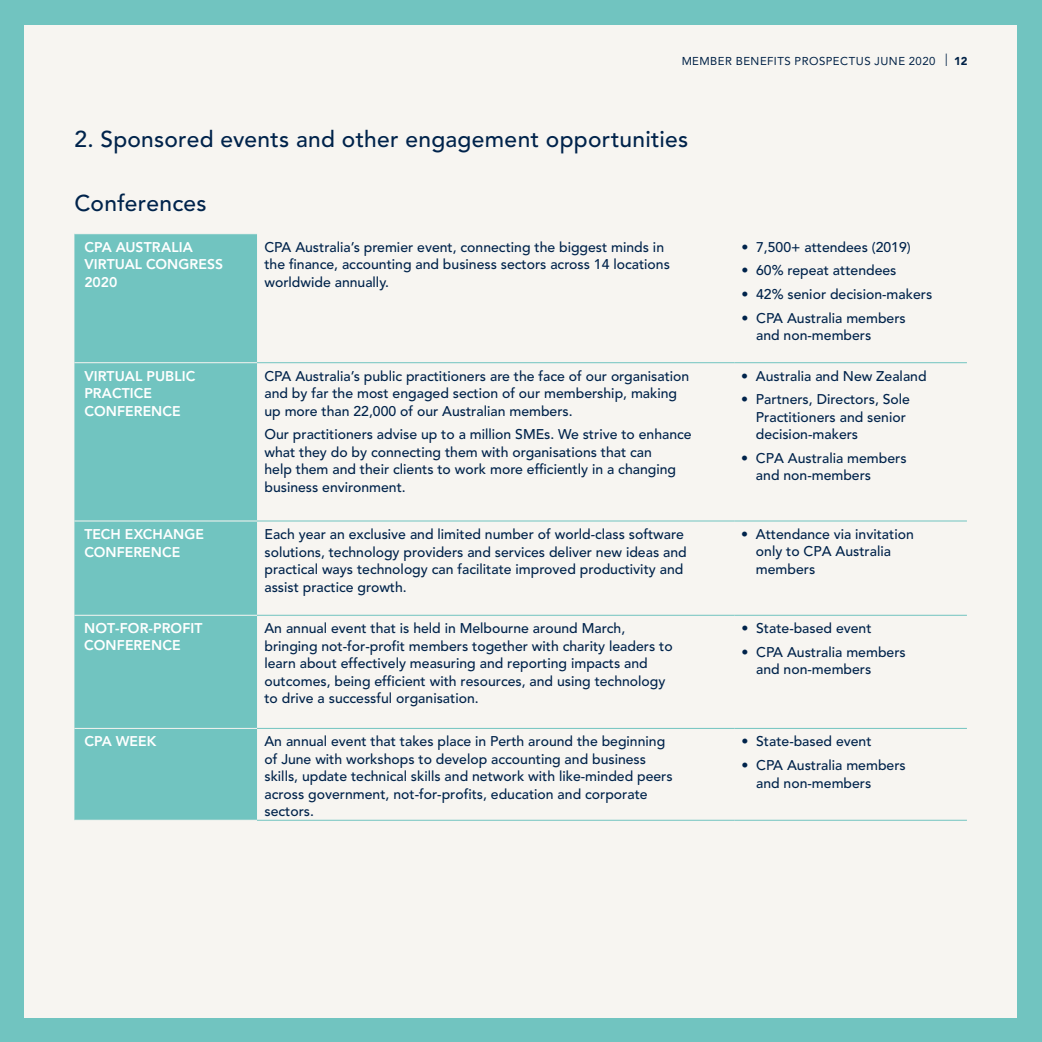
<style>
.page{position:relative;width:1042px;height:1042px;background:#71c4c0}
.page>*{position:absolute;margin:0;border:0;box-sizing:border-box;transform-origin:0 0}
.t1{font:500 22.75px "Avenir LT Std";letter-spacing:.015em;color:#00234b}
.t2{font:500 14px/17.5px "Avenir LT Std";color:#00234b}
.t3{font:800 14px/17.5px "Avenir LT Std";letter-spacing:.005em;color:#fff}
.t4{font:11.38px "Avenir LT Std";letter-spacing:.045em;color:#00234b}
.s1{font-weight:900}
</style>
<div class="page">
<div style="left:25px;top:25px;width:992px;height:992px;background:#f7f5f1"></div>
<div style="left:74px;top:234px;width:183px;height:586px;background:#71c4c0"></div>
<hr style="left:74px;top:362px;width:183px;height:1px;background:#f7f5f1">
<hr style="left:74px;top:520px;width:183px;height:1px;background:#f7f5f1">
<hr style="left:74px;top:615px;width:183px;height:1px;background:#f7f5f1">
<hr style="left:74px;top:728px;width:183px;height:1px;background:#f7f5f1">
<hr style="left:257px;top:362px;width:477px;height:1px;background:#71c4c0">
<hr style="left:734px;top:362px;width:233px;height:1px;background:#71c4c0">
<hr style="left:257px;top:520px;width:477px;height:1px;background:#71c4c0">
<hr style="left:257px;top:615px;width:477px;height:1px;background:#71c4c0">
<hr style="left:257px;top:728px;width:477px;height:1px;background:#71c4c0">
<hr style="left:257px;top:820px;width:477px;height:1px;background:#71c4c0">
<hr style="left:734px;top:520px;width:233px;height:1px;background:#71c4c0">
<hr style="left:734px;top:615px;width:233px;height:1px;background:#71c4c0">
<hr style="left:734px;top:728px;width:233px;height:1px;background:#71c4c0">
<hr style="left:734px;top:820px;width:233px;height:1px;background:#71c4c0">
<p class="t4" style="left:681px;top:54px;width:288px">MEMBER BENEFITS PROSPECTUS JUNE 2020 <sup>|</sup> <span class="s1">12</span></p>
<h1 class="t1" style="left:74px;top:126px;width:615px">2. Sponsored events and other engagement opportunities</h1>
<h1 class="t1" style="left:74px;top:190px;width:134px">Conferences</h1>
<p class="t3" style="left:84px;top:238px;width:140px">CPA AUSTRALIA<br>VIRTUAL CONGRESS<br>2020</p>
<p class="t2" style="left:264px;top:238px;width:407px">CPA Australia’s premier event, connecting the biggest minds in the finance, accounting and business sectors across 14 locations worldwide annually.</p>
<p class="t2" style="left:741px;top:238px;width:171px">• 7,500+ attendees (2019)</p>
<p class="t2" style="left:741px;top:262px;width:157px">• 60% repeat attendees</p>
<p class="t2" style="left:741px;top:286px;width:192px">• 42% senior decision-makers</p>
<p class="t2" style="left:756px;top:309px;width:151px;text-indent:-15px">• CPA Australia members and non-members</p>
<p class="t3" style="left:84px;top:367px;width:112px">VIRTUAL PUBLIC<br>PRACTICE<br>CONFERENCE</p>
<p class="t2" style="left:264px;top:367px;width:426px">CPA Australia’s public practitioners are the face of our organisation and by far the most engaged section of our membership, making up more than 22,000 of our Australian members.</p>
<p class="t2" style="left:264px;top:426px;width:429px">Our practitioners advise up to a million SMEs. We strive to enhance what they do by connecting them with organisations that can<br>help them and their clients to work more efficiently in a changing business environment.</p>
<p class="t2" style="left:741px;top:368px;width:187px">• Australia and New Zealand</p>
<p class="t2" style="left:756px;top:391px;width:156px;text-indent:-15px">• Partners, Directors, Sole<br>Practitioners and senior decision-makers</p>
<p class="t2" style="left:756px;top:449px;width:152px;text-indent:-15px">• CPA Australia members and non-members</p>
<p class="t3" style="left:84px;top:525px;width:121px">TECH EXCHANGE<br>CONFERENCE</p>
<p class="t2" style="left:264px;top:526px;width:424px">Each year an exclusive and limited number of world-class software solutions, technology providers and services deliver new ideas and practical ways technology can facilitate improved productivity and assist practice growth.</p>
<p class="t2" style="left:756px;top:526px;width:159px;text-indent:-15px">• Attendance via invitation only to CPA Australia members</p>
<p class="t3" style="left:84px;top:619px;width:120px">NOT-FOR-PROFIT<br>CONFERENCE</p>
<p class="t2" style="left:264px;top:620px;width:410px">An annual event that is held in Melbourne around March, bringing not-for-profit members together with charity leaders to learn about effectively measuring and reporting impacts and outcomes, being efficient with resources, and using technology to drive a successful organisation.</p>
<p class="t2" style="left:741px;top:620px;width:132px">• State-based event</p>
<p class="t2" style="left:756px;top:644px;width:151px;text-indent:-15px">• CPA Australia members and non-members</p>
<p class="t3" style="left:84px;top:733px;width:74px">CPA WEEK</p>
<p class="t2" style="left:264px;top:733px;width:410px">An annual event that takes place in Perth around the beginning of June with workshops to develop accounting and business skills, update technical skills and network with like-minded peers across government, not-for-profits, education and corporate sectors.</p>
<p class="t2" style="left:741px;top:733px;width:132px">• State-based event</p>
<p class="t2" style="left:756px;top:757px;width:151px;text-indent:-15px">• CPA Australia members and non-members</p>
</div>
